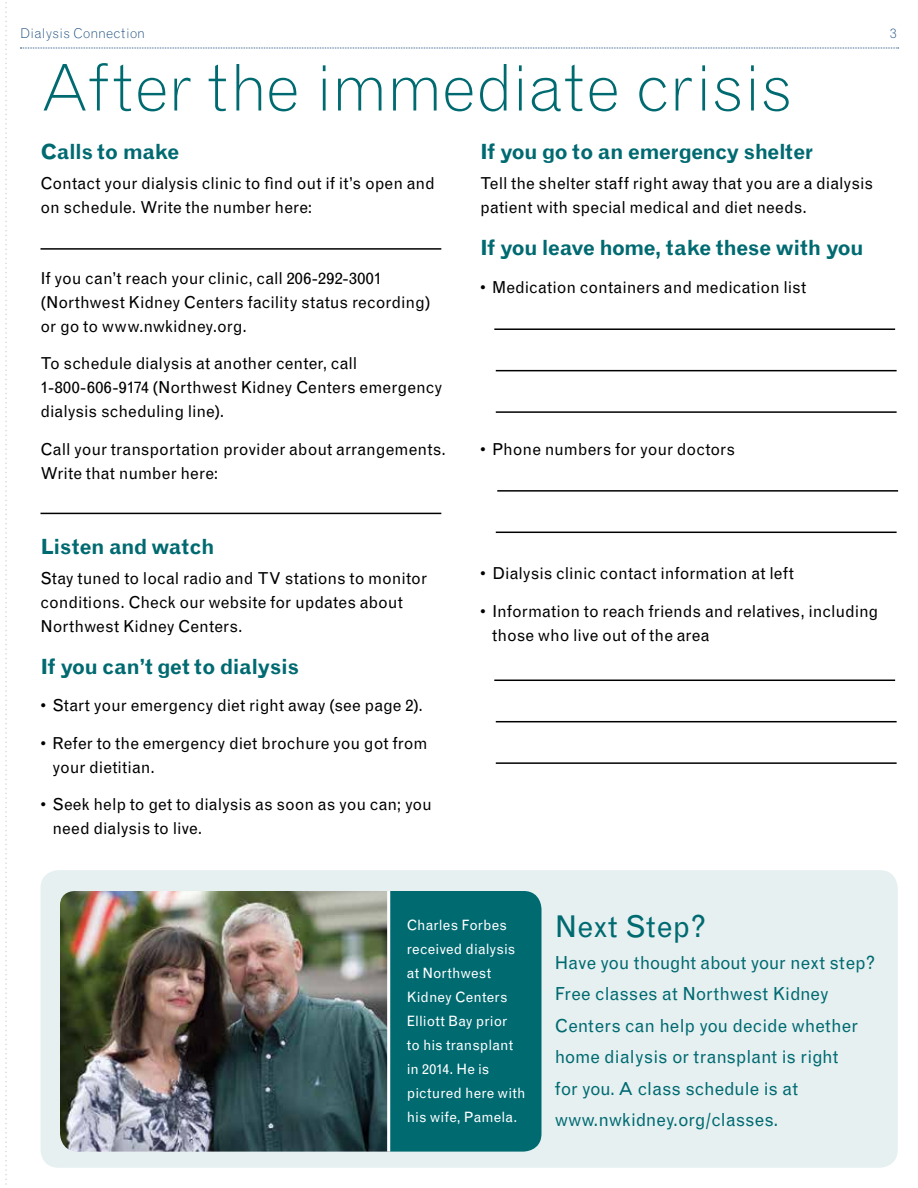
<style>
.page{position:relative;width:918px;height:1188px;background:#fff}
.page>*{position:absolute;margin:0;border:0;box-sizing:border-box;transform-origin:0 0}
.t1{font:300 64.5px "Grotesque MT Std";letter-spacing:-.005em;color:#006a71}
.t2{font:30px "Grotesque MT Std";letter-spacing:.005em;color:#006a71}
.t3{font:700 21px "Grotesque MT Std";letter-spacing:-.02em;color:#006a71}
.t4{font:700 21px "Grotesque MT Std";letter-spacing:-.045em;color:#006a71}
.t5{font:18px/31.5px "Grotesque MT Std";letter-spacing:-.005em;color:#006a71}
.t6{font:16.5px/24px "Grotesque MT Std";letter-spacing:-.005em;color:#000}
.t7{font:14.25px/24px "Grotesque MT Std";letter-spacing:.005em;color:#fff}
.t8{font:300 13.5px "Grotesque MT Std";letter-spacing:.02em;color:#174a7c}
</style>
<div class="page">
<svg style="left:20px;top:48px;width:879px;height:1px"></svg>
<svg style="left:5px;top:2px;width:2px;height:1183px"></svg>
<div style="left:40px;top:870px;width:858px;height:298px;background:#e6f0f1;border-radius:18px"></div>
<img style="left:60px;top:891px;width:327px;height:261px">
<div style="left:390px;top:891px;width:152px;height:261px;background:#006a71"></div>
<hr style="left:387px;top:891px;width:3px;height:261px;background:#fff">
<hr style="left:40px;top:248px;width:401px;height:2px;background:#000">
<hr style="left:40px;top:513px;width:401px;height:1px;background:#000">
<hr style="left:494px;top:328px;width:401px;height:2px;background:#000">
<hr style="left:496px;top:370px;width:401px;height:1px;background:#000">
<hr style="left:496px;top:411px;width:401px;height:2px;background:#000">
<hr style="left:497px;top:490px;width:401px;height:2px;background:#000">
<hr style="left:496px;top:532px;width:401px;height:1px;background:#000">
<hr style="left:494px;top:680px;width:401px;height:1px;background:#000">
<hr style="left:496px;top:721px;width:401px;height:1px;background:#000">
<hr style="left:496px;top:762px;width:401px;height:2px;background:#000">
<p class="t8" style="left:20px;top:25px;width:126px">Dialysis Connection</p>
<p class="t8" style="left:890px;top:25px;width:8px">3</p>
<h1 class="t1" style="left:40px;top:49px;width:753px">After the immediate crisis</h1>
<p class="t3" style="left:40px;top:140px;width:141px">Calls to make</p>
<p class="t6" style="left:40px;top:172px;width:396px">Contact your dialysis clinic to find out if it’s open and on schedule. Write the number here:</p>
<p class="t3" style="left:480px;top:140px;width:334px">If you go to an emergency shelter</p>
<p class="t6" style="left:480px;top:172px;width:395px">Tell the shelter staff right away that you are a dialysis patient with special medical and diet needs.</p>
<p class="t4" style="left:480px;top:236px;width:385px">If you leave home, take these with you</p>
<p class="t6" style="left:480px;top:275px;width:328px">• Medication containers and medication list</p>
<p class="t6" style="left:40px;top:266px;width:392px">If you can’t reach your clinic, call 206-292-3001 (Northwest Kidney Centers facility status recording) or go to www.nwkidney.org.</p>
<p class="t6" style="left:40px;top:352px;width:403px">To schedule dialysis at another center, call<br>1-800-606-9174 (Northwest Kidney Centers emergency dialysis scheduling line).</p>
<p class="t6" style="left:40px;top:437px;width:407px">Call your transportation provider about arrangements.<br>Write that number here:</p>
<p class="t6" style="left:480px;top:437px;width:257px">• Phone numbers for your doctors</p>
<p class="t3" style="left:40px;top:534px;width:176px">Listen and watch</p>
<p class="t6" style="left:40px;top:566px;width:388px">Stay tuned to local radio and TV stations to monitor conditions. Check our website for updates about<br>Northwest Kidney Centers.</p>
<p class="t3" style="left:40px;top:654px;width:260px">If you can’t get to dialysis</p>
<p class="t6" style="left:40px;top:694px;width:384px">• Start your emergency diet right away (see page 2).</p>
<p class="t6" style="left:52px;top:731px;width:377px;text-indent:-12px">• Refer to the emergency diet brochure you got from your dietitian.</p>
<p class="t6" style="left:52px;top:793px;width:381px;text-indent:-12px">• Seek help to get to dialysis as soon as you can; you need dialysis to live.</p>
<p class="t6" style="left:480px;top:562px;width:315px">• Dialysis clinic contact information at left</p>
<p class="t6" style="left:492px;top:599px;width:388px;text-indent:-12px">• Information to reach friends and relatives, including those who live out of the area</p>
<p class="t7" style="left:407px;top:913px;width:120px">Charles Forbes received dialysis at Northwest<br>Kidney Centers<br>Elliott Bay prior<br>to his transplant in 2014. He is pictured here with his wife, Pamela.</p>
<h2 class="t2" style="left:555px;top:909px;width:153px">Next Step?</h2>
<p class="t5" style="left:555px;top:947px;width:322px">Have you thought about your next step?<br>Free classes at Northwest Kidney Centers can help you decide whether home dialysis or transplant is right<br>for you. A class schedule is at www.nwkidney.org/classes.</p>
</div>
